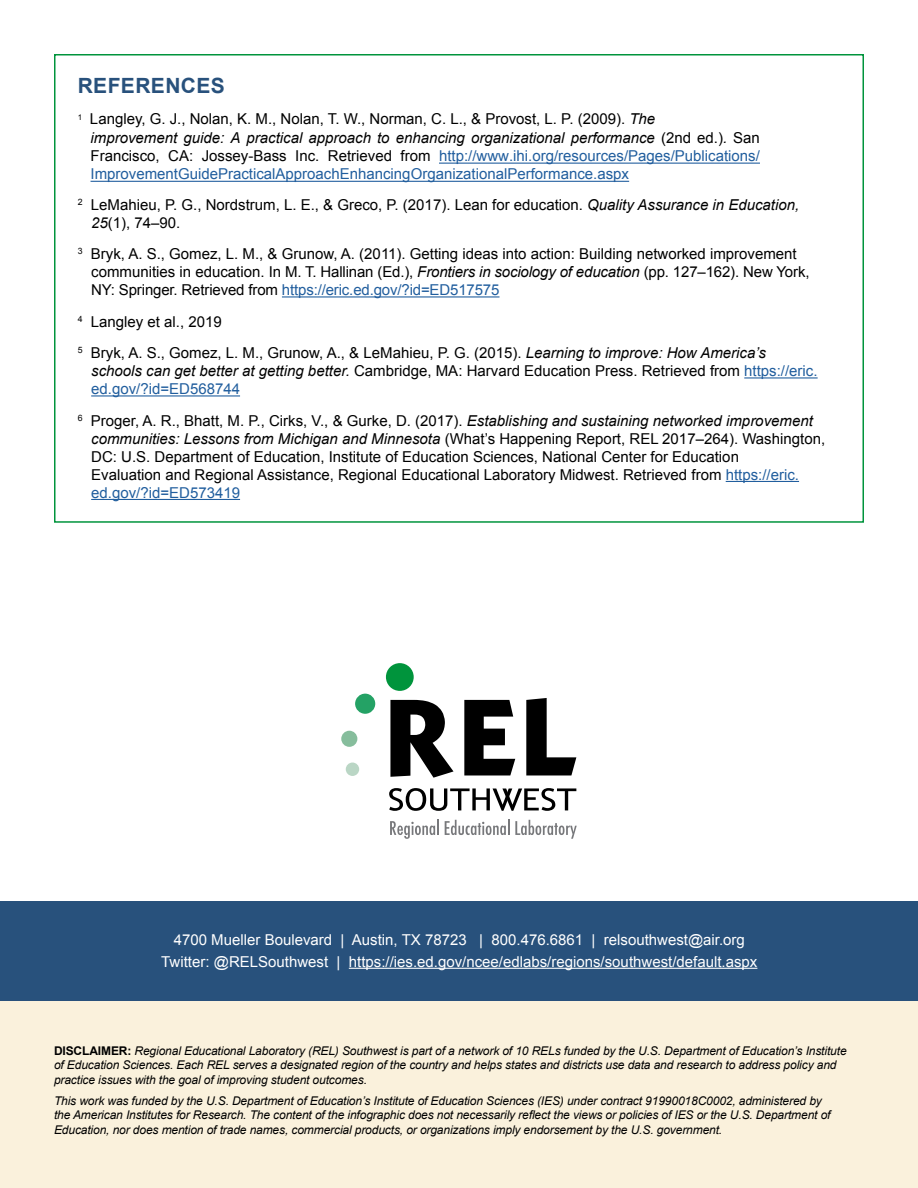
<style>
.page{position:relative;width:918px;height:1188px;background:#fff}
.page>*{position:absolute;margin:0;border:0;box-sizing:border-box;transform-origin:0 0}
.t1{font:700 21px "Arial";letter-spacing:.02em;color:#28517c}
.t2{font:15px/18px "Arial";color:#000}
.t3{font:15px/18.1px "Arial";color:#215e9e}
.t4{font:15px "Arial";color:#fff}
.t5{font:italic 12px/14.4px "Arial";letter-spacing:-.01em;color:#000}
.s1{color:#000}
.s2{font-style:italic;color:#000}
.s3{font-style:italic}
.s4{color:#215e9e}
.s5{font-weight:700;font-style:normal}
</style>
<div class="page">
<div style="left:1px;top:1000px;width:917px;height:188px;background:#faf1dc"></div>
<div style="left:54px;top:54px;width:810px;height:469px;border:2px solid #00943c"></div>
<hr style="left:282px;top:296px;width:218px;height:2px;background:#215e9e">
<hr style="left:744px;top:377px;width:74px;height:2px;background:#215e9e">
<hr style="left:91px;top:395px;width:149px;height:2px;background:#215e9e">
<hr style="left:726px;top:481px;width:73px;height:1px;background:#215e9e">
<hr style="left:91px;top:499px;width:149px;height:1px;background:#215e9e">
<svg style="left:390px;top:700px;width:64px;height:78px"></svg>
<svg style="left:464px;top:700px;width:51px;height:75px"></svg>
<svg style="left:526px;top:698px;width:50px;height:77px"></svg>
<div style="left:355px;top:694px;width:20px;height:20px;background:#24a265;border-radius:50%"></div>
<div style="left:341px;top:731px;width:16px;height:16px;background:#86bd9c;border-radius:50%"></div>
<div style="left:346px;top:763px;width:13px;height:13px;background:#bad6c5;border-radius:50%"></div>
<div style="left:386px;top:663px;width:28px;height:28px;background:#00943c;border-radius:50%"></div>
<svg style="left:390px;top:820px;width:49px;height:19px"></svg>
<svg style="left:445px;top:820px;width:132px;height:19px"></svg>
<svg style="left:389px;top:788px;width:187px;height:23px"></svg>
<div style="left:1px;top:901px;width:917px;height:99px;background:#28517c"></div>
<hr style="left:349px;top:968px;width:408px;height:1px;background:#fff">
<hr style="left:439px;top:163px;width:321px;height:1px;background:#215e9e">
<hr style="left:91px;top:181px;width:538px;height:1px;background:#215e9e">
<h2 class="t1" style="left:78px;top:72px;width:149px">REFERENCES</h2>
<p class="t3" style="left:91px;top:110px;width:671px;text-indent:-13px"><sup>1</sup> <span class="s1">Langley, G. J., Nolan, K. M., Nolan, T. W., Norman, C. L., &amp; Provost, L. P. (2009).</span> <span class="s2">The<br>improvement guide: A practical approach to enhancing organizational performance</span> <span class="s1">(2nd ed.)</span><span class="s2">.</span> <span class="s1">San Francisco, CA: Jossey-Bass Inc. Retrieved from</span> http://www.ihi.org/resources/Pages/Publications/ ImprovementGuidePracticalApproachEnhancingOrganizationalPerformance.aspx</p>
<p class="t2" style="left:91px;top:196px;width:710px;text-indent:-13px"><sup>2</sup> LeMahieu, P. G., Nordstrum, L. E., &amp; Greco, P. (2017). Lean for education. <span class="s3">Quality Assurance in Education,<br>25</span>(1), 74–90.</p>
<p class="t2" style="left:91px;top:245px;width:720px;text-indent:-14px"><sup>3</sup> Bryk, A. S., Gomez, L. M., &amp; Grunow, A. (2011). Getting ideas into action: Building networked improvement communities in education. In M. T. Hallinan (Ed.), <span class="s3">Frontiers in sociology of education</span> (pp. 127–162). New York,<br>NY: Springer. Retrieved from <span class="s4">https://eric.ed.gov/?id=ED517575</span></p>
<p class="t2" style="left:78px;top:313px;width:146px"><sup>4</sup> Langley et al., 2019</p>
<p class="t2" style="left:91px;top:344px;width:728px;text-indent:-14px"><sup>5</sup> Bryk, A. S., Gomez, L. M., Grunow, A., &amp; LeMahieu, P. G. (2015). <span class="s3">Learning to improve: How America’s schools can get better at getting better.</span> Cambridge, MA: Harvard Education Press. Retrieved from <span class="s4">https://eric. ed.gov/?id=ED568744</span></p>
<p class="t2" style="left:91px;top:412px;width:735px;text-indent:-14px"><sup>6</sup> Proger, A. R., Bhatt, M. P., Cirks, V., &amp; Gurke, D. (2017). <span class="s3">Establishing and sustaining networked improvement communities: Lessons from Michigan and Minnesota</span> (What’s Happening Report, REL 2017–264). Washington, DC: U.S. Department of Education, Institute of Education Sciences, National Center for Education<br>Evaluation and Regional Assistance, Regional Educational Laboratory Midwest. Retrieved from <span class="s4">https://eric. ed.gov/?id=ED573419</span></p>
<p class="t4" style="left:174px;top:930px;width:573px">4700 Mueller Boulevard | Austin, TX 78723 | 800.476.6861 | relsouthwest@air.org</p>
<p class="t4" style="left:161px;top:952px;width:598px">Twitter: @RELSouthwest | https://ies.ed.gov/ncee/edlabs/regions/southwest/default.aspx</p>
<p class="t5" style="left:54px;top:1044px;width:794px"><span class="s5">DISCLAIMER:</span> Regional Educational Laboratory (REL) Southwest is part of a network of 10 RELs funded by the U.S. Department of Education’s Institute of Education Sciences. Each REL serves a designated region of the country and helps states and districts use data and research to address policy and practice issues with the goal of improving student outcomes.</p>
<p class="t5" style="left:54px;top:1094px;width:778px">This work was funded by the U.S. Department of Education’s Institute of Education Sciences (IES) under contract 91990018C0002, administered by the American Institutes for Research. The content of the infographic does not necessarily reflect the views or policies of IES or the U.S. Department of<br>Education, nor does mention of trade names, commercial products, or organizations imply endorsement by the U.S. government.</p>
</div>
